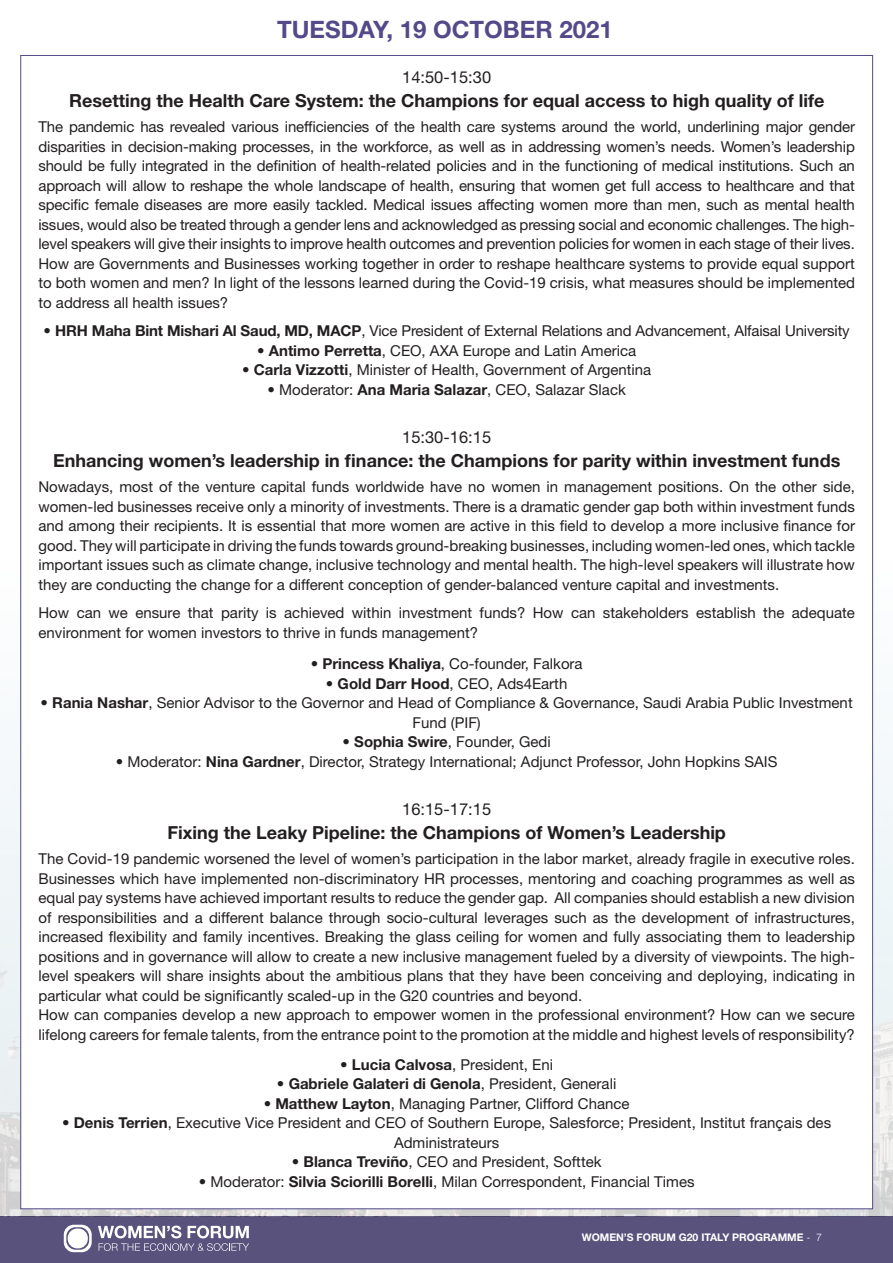
<style>
.page{position:relative;width:893px;height:1263px;background:#fff}
.page>*{position:absolute;margin:0;border:0;box-sizing:border-box;transform-origin:0 0}
.t1{font:700 24px "Helvetica Neue LT Std";color:#544a89}
.t2{font:700 18px "Helvetica Neue LT Std";color:#231f20}
.t3{font:16.5px "Helvetica Neue LT Std";color:#231f20}
.t4{font:15px/19.5px "Helvetica Neue LT Std";color:#231f20;text-align:justify}
.t5{font:700 15px "Helvetica Neue LT Std";color:#231f20}
.t6{font:700 10.5px "Helvetica Neue LT Std";color:#fff}
.s1{font-weight:700}
.s2{font-weight:400}
.s3{font-weight:300}
</style>
<div class="page">
<div style="left:0;top:1216px;width:893px;height:47px;background:#59527d"></div>
<svg style="left:98px;top:1225px;width:151px;height:26px"></svg>
<svg style="left:64px;top:1225px;width:28px;height:27px"></svg>
<div style="left:68px;top:1228px;width:20px;height:20px;background:#fff;border-radius:10px"></div>
<img style="left:0;top:549px;width:893px;height:667px">
<div style="left:21px;top:55px;width:852px;height:1154px;background:#fff;border:1px solid #534b8a"></div>
<h1 class="t1" style="left:277px;top:15px;width:337px">TUESDAY, 19 OCTOBER 2021</h1>
<p class="t3" style="left:402px;top:67px;width:90px">14:50-15:30</p>
<p class="t2" style="left:69px;top:89px;width:757px">Resetting the Health Care System: the Champions for equal access to high quality of life</p>
<p class="t4" style="left:38px;top:117px;width:818px">The pandemic has revealed various inefficiencies of the health care systems around the world, underlining major gender disparities in decision-making processes, in the workforce, as well as in addressing women’s needs. Women’s leadership should be fully integrated in the definition of health-related policies and in the functioning of medical institutions. Such an approach will allow to reshape the whole landscape of health, ensuring that women get full access to healthcare and that specific female diseases are more easily tackled. Medical issues affecting women more than men, such as mental health issues, would also be treated through a gender lens and acknowledged as pressing social and economic challenges. The high&shy;level speakers will give their insights to improve health outcomes and prevention policies for women in each stage of their lives.<br>How are Governments and Businesses working together in order to reshape healthcare systems to provide equal support to both women and men? In light of the lessons learned during the Covid-19 crisis, what measures should be implemented to address all health issues?</p>
<p class="t4" style="left:44px;top:321px;width:808px">• <span class="s1">HRH Maha Bint Mishari Al Saud, MD, MACP</span>, Vice President of External Relations and Advancement, Alfaisal University</p>
<p class="t4" style="left:257px;top:340px;width:380px">• <span class="s1">Antimo Perretta</span>, CEO, AXA Europe and Latin America</p>
<p class="t4" style="left:242px;top:360px;width:411px">• <span class="s1">Carla Vizzotti</span>, Minister of Health, Government of Argentina</p>
<p class="t4" style="left:267px;top:379px;width:360px">• Moderator: <span class="s1">Ana Maria Salazar</span>, CEO, Salazar Slack</p>
<p class="t3" style="left:402px;top:427px;width:90px">15:30-16:15</p>
<p class="t2" style="left:53px;top:449px;width:789px">Enhancing women’s leadership in finance: the Champions for parity within investment funds</p>
<p class="t4" style="left:38px;top:477px;width:818px">Nowadays, most of the venture capital funds worldwide have no women in management positions. On the other side, women-led businesses receive only a minority of investments. There is a dramatic gender gap both within investment funds and among their recipients. It is essential that more women are active in this field to develop a more inclusive finance for good. They will participate in driving the funds towards ground-breaking businesses, including women-led ones, which tackle important issues such as climate change, inclusive technology and mental health. The high-level speakers will illustrate how they are conducting the change for a different conception of gender-balanced venture capital and investments.</p>
<p class="t4" style="left:38px;top:603px;width:818px">How can we ensure that parity is achieved within investment funds? How can stakeholders establish the adequate environment for women investors to thrive in funds management?</p>
<p class="t4" style="left:311px;top:654px;width:273px">• <span class="s1">Princess Khaliya</span>, Co-founder, Falkora</p>
<p class="t4" style="left:326px;top:673px;width:243px">• <span class="s1">Gold Darr Hood</span>, CEO, Ads4Earth</p>
<p class="t4" style="left:41px;top:693px;width:814px;text-align:center">• <span class="s1">Rania Nashar</span>, Senior Advisor to the Governor and Head of Compliance &amp; Governance, Saudi Arabia Public Investment<br>Fund (PIF)</p>
<p class="t4" style="left:343px;top:732px;width:210px">• <span class="s1">Sophia Swire</span>, Founder, Gedi</p>
<p class="t4" style="left:116px;top:751px;width:663px">• Moderator: <span class="s1">Nina Gardner</span>, Director, Strategy International; Adjunct Professor, John Hopkins SAIS</p>
<p class="t3" style="left:402px;top:799px;width:90px">16:15-17:15</p>
<p class="t2" style="left:167px;top:821px;width:560px">Fixing the Leaky Pipeline: the Champions of Women’s Leadership</p>
<p class="t4" style="left:38px;top:849px;width:818px;text-align:left">The Covid-19 pandemic worsened the level of women’s participation in the labor market, already fragile in executive roles.<br>Businesses which have implemented non-discriminatory HR processes, mentoring and coaching programmes as well as equal pay systems have achieved important results to reduce the gender gap. All companies should establish a new division of responsibilities and a different balance through socio-cultural leverages such as the development of infrastructures, increased flexibility and family incentives. Breaking the glass ceiling for women and fully associating them to leadership positions and in governance will allow to create a new inclusive management fueled by a diversity of viewpoints. The high&shy;level speakers will share insights about the ambitious plans that they have been conceiving and deploying, indicating in particular what could be significantly scaled-up in the G20 countries and beyond.<br>How can companies develop a new approach to empower women in the professional environment? How can we secure lifelong careers for female talents, from the entrance point to the promotion at the middle and highest levels of responsibility?</p>
<p class="t4" style="left:340px;top:1054px;width:214px">• <span class="s1">Lucia Calvosa</span>, President, Eni</p>
<p class="t5" style="left:277px;top:1074px;width:341px"><span class="s2">•</span> Gabriele Galateri di Genola<span class="s2">, President, Generali</span></p>
<p class="t4" style="left:264px;top:1093px;width:367px">• <span class="s1">Matthew Layton</span>, Managing Partner, Clifford Chance</p>
<p class="t4" style="left:62px;top:1113px;width:770px;text-align:center">• <span class="s1">Denis Terrien</span>, Executive Vice President and CEO of Southern Europe, Salesforce; President, Institut français des<br>Administrateurs</p>
<p class="t4" style="left:292px;top:1152px;width:311px">• <span class="s1">Blanca Treviño</span>, CEO and President, Softtek</p>
<p class="t4" style="left:199px;top:1171px;width:497px">• Moderator: <span class="s1">Silvia Sciorilli Borelli</span>, Milan Correspondent, Financial Times</p>
<p class="t6" style="left:582px;top:1230px;width:242px">WOMEN’S FORUM G20 ITALY PROGRAMME <span class="s3">- 7</span></p>
</div>
